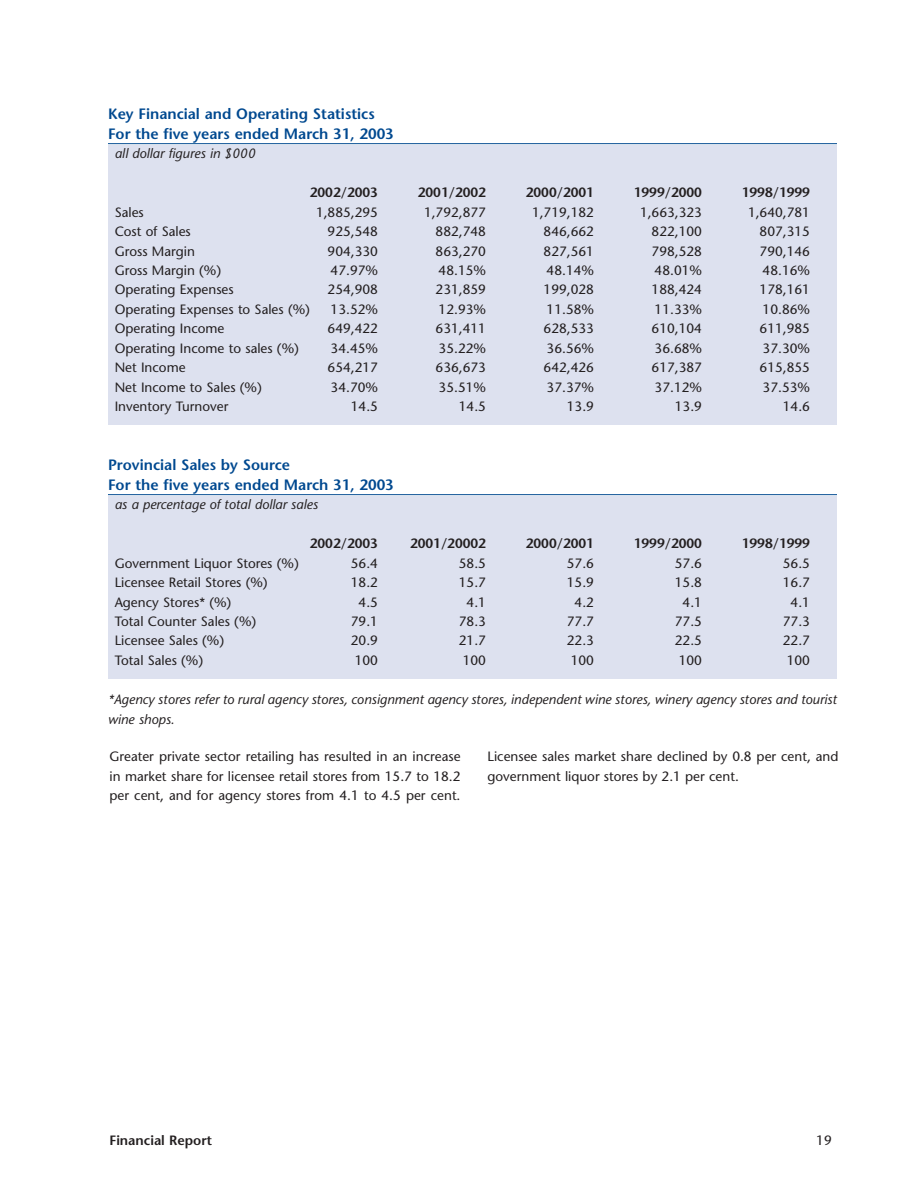
<style>
.page{position:relative;width:918px;height:1188px;background:#fff}
.page>*{position:absolute;margin:0;border:0;box-sizing:border-box;transform-origin:0 0}
.t1{font:600 15px/19.5px "Stone Sans";color:#014990}
.t2{font:13.5px/19.5px "Stone Sans";color:#231f20;text-align:justify}
.t3{font:italic 13.5px/19.5px "Stone Sans";color:#231f20}
.t4{font:600 13.5px "Stone Sans";color:#231f20}
</style>
<div class="page">
<div style="left:108px;top:145px;width:729px;height:279px;background:#dde1ef"></div>
<div style="left:108px;top:496px;width:729px;height:183px;background:#dde1ef"></div>
<hr style="left:108px;top:143px;width:729px;height:1px;background:#014990">
<hr style="left:108px;top:494px;width:729px;height:1px;background:#014990">
<p class="t1" style="left:108px;top:106px;width:287px">Key Financial and Operating Statistics<br>For the five years ended March 31, 2003</p>
<p class="t3" style="left:115px;top:145px;width:142px">all dollar figures in $000</p>
<p class="t4" style="left:310px;top:187px;width:70px">2002/2003</p>
<p class="t4" style="left:418px;top:187px;width:70px">2001/2002</p>
<p class="t4" style="left:526px;top:187px;width:70px">2000/2001</p>
<p class="t4" style="left:634px;top:187px;width:70px">1999/2000</p>
<p class="t4" style="left:742px;top:187px;width:70px">1998/1999</p>
<p class="t2" style="left:115px;top:203px;width:31px">Sales</p>
<p class="t2" style="left:316px;top:203px;width:63px">1,885,295</p>
<p class="t2" style="left:424px;top:203px;width:63px">1,792,877</p>
<p class="t2" style="left:532px;top:203px;width:63px">1,719,182</p>
<p class="t2" style="left:640px;top:203px;width:63px">1,663,323</p>
<p class="t2" style="left:748px;top:203px;width:63px">1,640,781</p>
<p class="t2" style="left:115px;top:223px;width:78px">Cost of Sales</p>
<p class="t2" style="left:328px;top:223px;width:52px">925,548</p>
<p class="t2" style="left:436px;top:223px;width:52px">882,748</p>
<p class="t2" style="left:544px;top:223px;width:52px">846,662</p>
<p class="t2" style="left:652px;top:223px;width:52px">822,100</p>
<p class="t2" style="left:760px;top:223px;width:52px">807,315</p>
<p class="t2" style="left:115px;top:242px;width:82px">Gross Margin</p>
<p class="t2" style="left:328px;top:242px;width:52px">904,330</p>
<p class="t2" style="left:436px;top:242px;width:52px">863,270</p>
<p class="t2" style="left:544px;top:242px;width:52px">827,561</p>
<p class="t2" style="left:652px;top:242px;width:52px">798,528</p>
<p class="t2" style="left:760px;top:242px;width:52px">790,146</p>
<p class="t2" style="left:115px;top:262px;width:108px">Gross Margin (%)</p>
<p class="t2" style="left:331px;top:262px;width:49px">47.97%</p>
<p class="t2" style="left:439px;top:262px;width:49px">48.15%</p>
<p class="t2" style="left:547px;top:262px;width:49px">48.14%</p>
<p class="t2" style="left:655px;top:262px;width:49px">48.01%</p>
<p class="t2" style="left:763px;top:262px;width:49px">48.16%</p>
<p class="t2" style="left:115px;top:281px;width:121px">Operating Expenses</p>
<p class="t2" style="left:328px;top:281px;width:52px">254,908</p>
<p class="t2" style="left:436px;top:281px;width:52px">231,859</p>
<p class="t2" style="left:544px;top:281px;width:52px">199,028</p>
<p class="t2" style="left:652px;top:281px;width:52px">188,424</p>
<p class="t2" style="left:760px;top:281px;width:52px">178,161</p>
<p class="t2" style="left:115px;top:301px;width:197px">Operating Expenses to Sales (%)</p>
<p class="t2" style="left:331px;top:301px;width:49px">13.52%</p>
<p class="t2" style="left:439px;top:301px;width:49px">12.93%</p>
<p class="t2" style="left:547px;top:301px;width:49px">11.58%</p>
<p class="t2" style="left:655px;top:301px;width:49px">11.33%</p>
<p class="t2" style="left:763px;top:301px;width:49px">10.86%</p>
<p class="t2" style="left:115px;top:320px;width:111px">Operating Income</p>
<p class="t2" style="left:328px;top:320px;width:52px">649,422</p>
<p class="t2" style="left:436px;top:320px;width:52px">631,411</p>
<p class="t2" style="left:544px;top:320px;width:52px">628,533</p>
<p class="t2" style="left:652px;top:320px;width:52px">610,104</p>
<p class="t2" style="left:760px;top:320px;width:52px">611,985</p>
<p class="t2" style="left:115px;top:340px;width:186px">Operating Income to sales (%)</p>
<p class="t2" style="left:331px;top:340px;width:49px">34.45%</p>
<p class="t2" style="left:439px;top:340px;width:49px">35.22%</p>
<p class="t2" style="left:547px;top:340px;width:49px">36.56%</p>
<p class="t2" style="left:655px;top:340px;width:49px">36.68%</p>
<p class="t2" style="left:763px;top:340px;width:49px">37.30%</p>
<p class="t2" style="left:115px;top:359px;width:72px">Net Income</p>
<p class="t2" style="left:328px;top:359px;width:52px">654,217</p>
<p class="t2" style="left:436px;top:359px;width:52px">636,673</p>
<p class="t2" style="left:544px;top:359px;width:52px">642,426</p>
<p class="t2" style="left:652px;top:359px;width:52px">617,387</p>
<p class="t2" style="left:760px;top:359px;width:52px">615,855</p>
<p class="t2" style="left:115px;top:379px;width:149px">Net Income to Sales (%)</p>
<p class="t2" style="left:331px;top:379px;width:49px">34.70%</p>
<p class="t2" style="left:439px;top:379px;width:49px">35.51%</p>
<p class="t2" style="left:547px;top:379px;width:49px">37.37%</p>
<p class="t2" style="left:655px;top:379px;width:49px">37.12%</p>
<p class="t2" style="left:763px;top:379px;width:49px">37.53%</p>
<p class="t2" style="left:115px;top:398px;width:115px">Inventory Turnover</p>
<p class="t2" style="left:351px;top:398px;width:29px">14.5</p>
<p class="t2" style="left:459px;top:398px;width:29px">14.5</p>
<p class="t2" style="left:567px;top:398px;width:29px">13.9</p>
<p class="t2" style="left:675px;top:398px;width:29px">13.9</p>
<p class="t2" style="left:783px;top:398px;width:29px">14.6</p>
<p class="t1" style="left:108px;top:457px;width:287px">Provincial Sales by Source<br>For the five years ended March 31, 2003</p>
<p class="t3" style="left:115px;top:496px;width:205px">as a percentage of total dollar sales</p>
<p class="t4" style="left:310px;top:538px;width:70px">2002/2003</p>
<p class="t4" style="left:410px;top:538px;width:77px">2001/20002</p>
<p class="t4" style="left:526px;top:538px;width:70px">2000/2001</p>
<p class="t4" style="left:634px;top:538px;width:70px">1999/2000</p>
<p class="t4" style="left:742px;top:538px;width:70px">1998/1999</p>
<p class="t2" style="left:115px;top:554px;width:186px">Government Liquor Stores (%)</p>
<p class="t2" style="left:351px;top:554px;width:29px">56.4</p>
<p class="t2" style="left:459px;top:554px;width:29px">58.5</p>
<p class="t2" style="left:567px;top:554px;width:29px">57.6</p>
<p class="t2" style="left:675px;top:554px;width:29px">57.6</p>
<p class="t2" style="left:783px;top:554px;width:29px">56.5</p>
<p class="t2" style="left:115px;top:574px;width:155px">Licensee Retail Stores (%)</p>
<p class="t2" style="left:351px;top:574px;width:29px">18.2</p>
<p class="t2" style="left:459px;top:574px;width:29px">15.7</p>
<p class="t2" style="left:567px;top:574px;width:29px">15.9</p>
<p class="t2" style="left:675px;top:574px;width:29px">15.8</p>
<p class="t2" style="left:783px;top:574px;width:29px">16.7</p>
<p class="t2" style="left:115px;top:593px;width:118px">Agency Stores* (%)</p>
<p class="t2" style="left:359px;top:593px;width:21px">4.5</p>
<p class="t2" style="left:467px;top:593px;width:21px">4.1</p>
<p class="t2" style="left:575px;top:593px;width:21px">4.2</p>
<p class="t2" style="left:683px;top:593px;width:21px">4.1</p>
<p class="t2" style="left:791px;top:593px;width:21px">4.1</p>
<p class="t2" style="left:115px;top:613px;width:143px">Total Counter Sales (%)</p>
<p class="t2" style="left:351px;top:613px;width:29px">79.1</p>
<p class="t2" style="left:459px;top:613px;width:29px">78.3</p>
<p class="t2" style="left:567px;top:613px;width:29px">77.7</p>
<p class="t2" style="left:675px;top:613px;width:29px">77.5</p>
<p class="t2" style="left:783px;top:613px;width:29px">77.3</p>
<p class="t2" style="left:115px;top:632px;width:111px">Licensee Sales (%)</p>
<p class="t2" style="left:351px;top:632px;width:29px">20.9</p>
<p class="t2" style="left:459px;top:632px;width:29px">21.7</p>
<p class="t2" style="left:567px;top:632px;width:29px">22.3</p>
<p class="t2" style="left:675px;top:632px;width:29px">22.5</p>
<p class="t2" style="left:783px;top:632px;width:29px">22.7</p>
<p class="t2" style="left:115px;top:652px;width:90px">Total Sales (%)</p>
<p class="t2" style="left:355px;top:652px;width:25px">100</p>
<p class="t2" style="left:463px;top:652px;width:25px">100</p>
<p class="t2" style="left:571px;top:652px;width:25px">100</p>
<p class="t2" style="left:679px;top:652px;width:25px">100</p>
<p class="t2" style="left:787px;top:652px;width:25px">100</p>
<p class="t3" style="left:108px;top:691px;width:731px">*Agency stores refer to rural agency stores, consignment agency stores, independent wine stores, winery agency stores and tourist wine shops.</p>
<p class="t2" style="left:110px;top:748px;width:353px">Greater private sector retailing has resulted in an increase in market share for licensee retail stores from 15.7 to 18.2 per cent, and for agency stores from 4.1 to 4.5 per cent.</p>
<p class="t2" style="left:488px;top:748px;width:352px">Licensee sales market share declined by 0.8 per cent, and government liquor stores by 2.1 per cent.</p>
<p class="t4" style="left:110px;top:1135px;width:104px">Financial Report</p>
<p class="t2" style="left:816px;top:1132px;width:17px">19</p>
</div>
